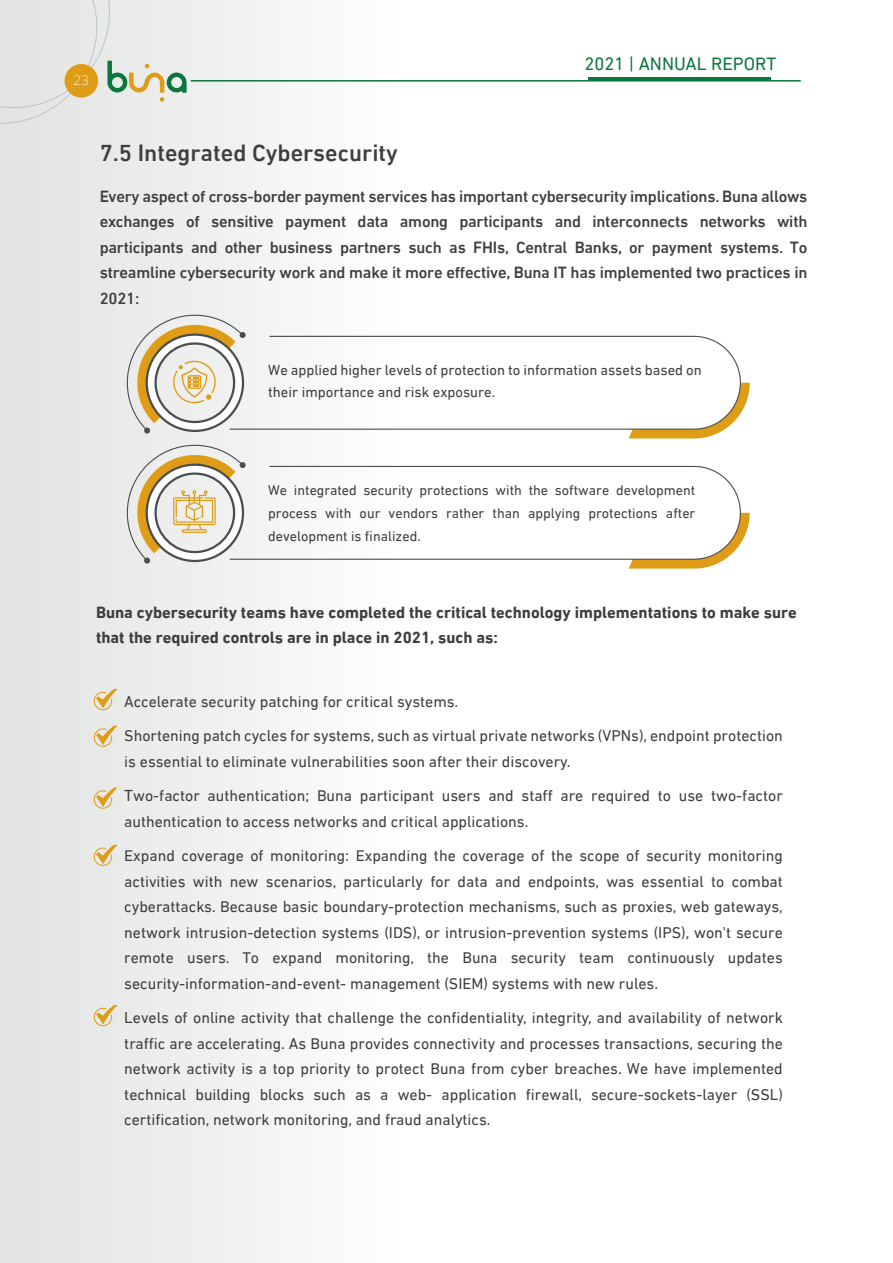
<style>
.page{position:relative;width:893px;height:1263px;background:#fff}
.page>*{position:absolute;margin:0;border:0;box-sizing:border-box;transform-origin:0 0}
.t1{font:500 24px "DIN Next LT Arabic";color:#3e3e3f}
.t2{font:18.45px "DIN Next LT Arabic";color:#0c763c}
.t3{font:500 16.5px/25.5px "DIN Next LT Arabic";letter-spacing:-.015em;color:#3e3e3f;text-align:justify}
.t4{font:700 16.5px/25.5px "DIN Next LT Arabic";color:#3e3e3f}
.t5{font:15.9px/25.5px "DIN Next LT Arabic";color:#3e3e3f}
.t6{font:14.7px/22.8px "DIN Next LT Arabic";color:#3e3e3f}
.t7{font:14.25px/22.8px "DIN Next LT Arabic";color:#3e3e3f;text-align:justify}
.t8{font:200 13.5px "Noto Sans";color:#fff}
.s1{font-size:16.5px}
</style>
<div class="page">
<div style="left:0;top:0;width:893px;height:1263px;background:linear-gradient(to right,#e9ebe9,#fff)"></div>
<hr style="left:191px;top:80px;width:610px;height:2px;background:#0c763c">
<hr style="left:588px;top:77px;width:183px;height:4px;background:#0c763c">
<svg style="left:0;top:0;width:187px;height:128px;background:#e1e1d8"></svg>
<svg style="left:629px;top:383px;width:121px;height:55px"></svg>
<svg style="left:246px;top:335px;width:495px;height:95px"></svg>
<svg style="left:629px;top:513px;width:121px;height:56px"></svg>
<svg style="left:246px;top:465px;width:495px;height:95px"></svg>
<svg style="left:121px;top:307px;width:125px;height:257px"></svg>
<svg style="left:92px;top:689px;width:25px;height:22px"></svg>
<svg style="left:92px;top:725px;width:25px;height:22px"></svg>
<svg style="left:92px;top:787px;width:25px;height:22px"></svg>
<svg style="left:92px;top:845px;width:25px;height:21px"></svg>
<svg style="left:92px;top:1005px;width:25px;height:22px"></svg>
<p class="t8" style="left:74px;top:72px;width:17px">23</p>
<p class="t2" style="left:584px;top:52px;width:194px">2021 | ANNUAL REPORT</p>
<h1 class="t1" style="left:100px;top:139px;width:300px">7.5 Integrated Cybersecurity</h1>
<p class="t3" style="left:100px;top:183px;width:709px">Every aspect of cross-border payment services has important cybersecurity implications. Buna allows exchanges of sensitive payment data among participants and interconnects networks with participants and other business partners such as FHIs, Central Banks, or payment systems. To streamline cybersecurity work and make it more effective, Buna IT has implemented two practices in 2021:</p>
<p class="t6" style="left:268px;top:358px;width:435px">We applied higher levels of protection to information assets based on their importance and risk exposure.</p>
<p class="t7" style="left:268px;top:479px;width:429px">We integrated security protections with the software development process with our vendors rather than applying protections after development is finalized.</p>
<p class="t4" style="left:96px;top:599px;width:702px">Buna cybersecurity teams have completed the critical technology implementations to make sure that the required controls are in place in 2021, such as:</p>
<p class="t5" style="left:124px;top:684px;width:660px;line-height:34.5px">Accelerate security patching for critical systems.<br>Shortening patch cycles for systems, such as virtual private networks (VPNs), endpoint protection</p>
<p class="t5" style="left:124px;top:744px;width:660px;line-height:34.5px">is essential to eliminate vulnerabilities soon after their discovery.<br><span class="s1">T</span>wo-factor authentication; Buna participant users and staff are required to use two-factor</p>
<p class="t5" style="left:124px;top:804px;width:660px;line-height:34.5px">authentication to access networks and critical applications.<br>Expand coverage of monitoring: Expanding the coverage of the scope of security monitoring</p>
<p class="t5" style="left:124px;top:868px;width:660px;text-align:justify">activities with new scenarios, particularly for data and endpoints, was essential to combat cyberattacks. Because basic boundary-protection mechanisms, such as proxies, web gateways, network intrusion-detection systems (IDS), or intrusion-prevention systems (IPS), won't secure remote users. To expand monitoring, the Buna security team continuously updates security-information-and-event- management (SIEM) systems with new rules.</p>
<p class="t5" style="left:124px;top:1005px;width:660px;text-align:justify">Levels of online activity that challenge the confidentiality, integrity, and availability of network traffic are accelerating. As Buna provides connectivity and processes transactions, securing the network activity is a top priority to protect Buna from cyber breaches. We have implemented technical building blocks such as a web- application firewall, secure-sockets-layer (SSL) certification, network monitoring, and fraud analytics.</p>
</div>
